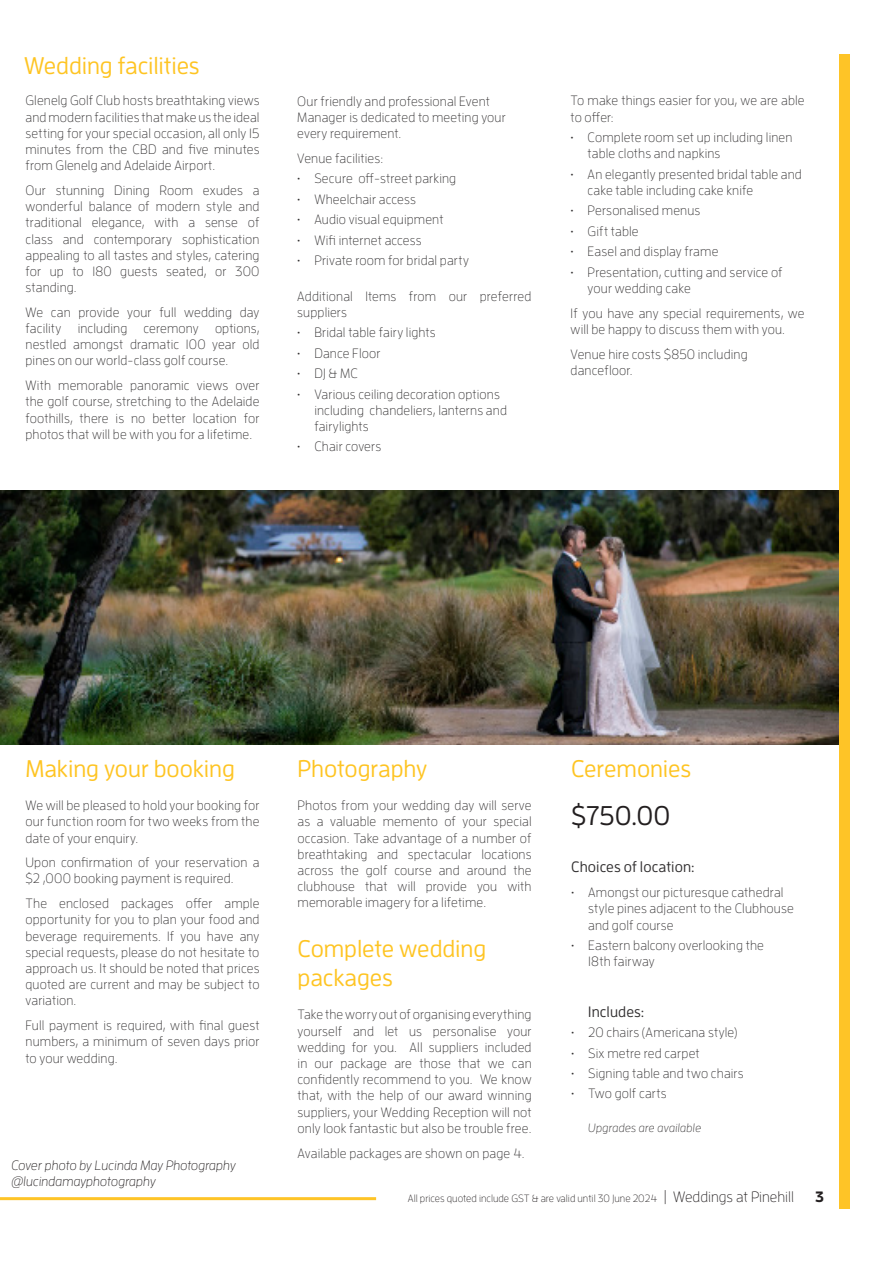
<style>
.page{position:relative;width:893px;height:1263px;background:#fff}
.page>*{position:absolute;margin:0;border:0;box-sizing:border-box;transform-origin:0 0}
.Body_Heading{font:500 27px "Enzo OT";color:#231f20}
.Body_Heading-2{font:500 24px/28.8px "Enzo OT";letter-spacing:-.005em;color:#fec422}
.Body_sub-heading{font:500 15px "Enzo OT";letter-spacing:.005em;color:#312f30}
.t1{font:700 15px "Enzo OT";color:#231f20}
.Body_Text{font:300 13.5px/16.2px "Enzo OT";letter-spacing:.01em;color:#312f30}
.t2{font:italic 300 13.5px "Enzo OT";color:#231f20}
.Bullet_List{font:italic 300 12px "Enzo OT";letter-spacing:.015em;color:#312f30}
.t3{font:300 10.5px "Enzo OT";color:#231f20}
.s1{font-size:15px}
</style>
<div class="page">
<hr style="left:0;top:1197px;width:376px;height:3px;background:#fec427">
<div style="left:839px;top:54px;width:11px;height:1155px;background:#fec427"></div>
<img style="left:0;top:490px;width:839px;height:255px">
<p class="Body_Heading-2" style="left:24px;top:51px;width:177px">Wedding facilities</p>
<p class="Body_Text" style="left:26px;top:92px;width:236px;text-align:justify">Glenelg Golf Club hosts breathtaking views and modern facilities that make us the ideal setting for your special occasion, all only 15 minutes from the CBD and five minutes from Glenelg and Adelaide Airport.</p>
<p class="Body_Text" style="left:26px;top:182px;width:236px;text-align:justify">Our stunning Dining Room exudes a wonderful balance of modern style and traditional elegance, with a sense of class and contemporary sophistication appealing to all tastes and styles, catering for up to 180 guests seated, or 300 standing.</p>
<p class="Body_Text" style="left:26px;top:304px;width:236px;text-align:justify">We can provide your full wedding day facility including ceremony options, nestled amongst dramatic 100 year old pines on our world-class golf course.</p>
<p class="Body_Text" style="left:26px;top:377px;width:236px;text-align:justify">With memorable panoramic views over the golf course, stretching to the Adelaide foothills, there is no better location for photos that will be with you for a lifetime.</p>
<p class="Body_Text" style="left:297px;top:93px;width:210px">Our friendly and professional Event<br>Manager is dedicated to meeting your every requirement.</p>
<p class="Body_Text" style="left:297px;top:150px;width:87px">Venue facilities:</p>
<p class="Body_Text" style="left:297px;top:170px;width:160px">• Secure off-street parking</p>
<p class="Body_Text" style="left:297px;top:191px;width:120px">• Wheelchair access</p>
<p class="Body_Text" style="left:297px;top:211px;width:148px">• Audio visual equipment</p>
<p class="Body_Text" style="left:297px;top:231px;width:126px">• Wifi internet access</p>
<p class="Body_Text" style="left:297px;top:252px;width:173px">• Private room for bridal party</p>
<p class="Body_Text" style="left:297px;top:287px;width:236px">Additional Items from our preferred suppliers</p>
<p class="Body_Text" style="left:297px;top:324px;width:140px">• Bridal table fairy lights</p>
<p class="Body_Text" style="left:297px;top:345px;width:85px">• Dance Floor</p>
<p class="Body_Text" style="left:297px;top:365px;width:62px">• DJ &amp; MC</p>
<p class="Body_Text" style="left:314px;top:385px;width:194px;text-indent:-17px">• Various ceiling decoration options including chandeliers, lanterns and fairylights</p>
<p class="Body_Text" style="left:297px;top:438px;width:85px">• Chair covers</p>
<p class="Body_Text" style="left:571px;top:92px;width:236px">To make things easier for you, we are able to offer:</p>
<p class="Body_Text" style="left:588px;top:129px;width:206px;text-indent:-17px">• Complete room set up including linen table cloths and napkins</p>
<p class="Body_Text" style="left:588px;top:166px;width:216px;text-indent:-17px">• An elegantly presented bridal table and cake table including cake knife</p>
<p class="Body_Text" style="left:571px;top:202px;width:131px">• Personalised menus</p>
<p class="Body_Text" style="left:571px;top:223px;width:70px">• Gift table</p>
<p class="Body_Text" style="left:571px;top:243px;width:149px">• Easel and display frame</p>
<p class="Body_Text" style="left:588px;top:264px;width:197px;text-indent:-17px">• Presentation, cutting and service of your wedding cake</p>
<p class="Body_Text" style="left:571px;top:304px;width:236px">If you have any special requirements, we will be happy to discuss them with you.</p>
<p class="Body_Text" style="left:571px;top:345px;width:178px">Venue hire costs $850 including dancefloor.</p>
<p class="Body_Heading-2" style="left:26px;top:754px;width:211px">Making your booking</p>
<p class="Body_Text" style="left:26px;top:797px;width:236px;text-align:justify">We will be pleased to hold your booking for our function room for two weeks from the date of your enquiry.</p>
<p class="Body_Text" style="left:26px;top:854px;width:236px">Upon confirmation of your reservation a $2 ,000 booking payment is required.</p>
<p class="Body_Text" style="left:26px;top:895px;width:236px;text-align:justify">The enclosed packages offer ample opportunity for you to plan your food and beverage requirements. If you have any special requests, please do not hesitate to approach us. It should be noted that prices quoted are current and may be subject to variation.</p>
<p class="Body_Text" style="left:26px;top:1017px;width:236px;text-align:justify">Full payment is required, with final guest numbers, a minimum of seven days prior to your wedding.</p>
<p class="t2" style="left:12px;top:1157px;width:226px">Cover photo by Lucinda May Photography</p>
<p class="t2" style="left:12px;top:1174px;width:146px">@lucindamayphotography</p>
<p class="Body_Heading-2" style="left:298px;top:754px;width:131px">Photography</p>
<p class="Body_Text" style="left:298px;top:797px;width:236px;text-align:justify">Photos from your wedding day will serve as a valuable memento of your special occasion. Take advantage of a number of breathtaking and spectacular locations across the golf course and around the clubhouse that will provide you with memorable imagery for a lifetime.</p>
<p class="Body_Heading-2" style="left:298px;top:934px;width:190px">Complete wedding packages</p>
<p class="Body_Text" style="left:298px;top:1006px;width:236px;text-align:justify">Take the worry out of organising everything yourself and let us personalise your wedding for you. All suppliers included in our package are those that we can confidently recommend to you. We know that, with the help of our award winning suppliers, your Wedding Reception will not only look fantastic but also be trouble free.</p>
<p class="Body_Text" style="left:298px;top:1144px;width:229px">Available packages are shown on page 4.</p>
<p class="Body_Heading-2" style="left:571px;top:754px;width:121px">Ceremonies</p>
<p class="Body_Heading" style="left:571px;top:799px;width:101px">$750.00</p>
<p class="Body_sub-heading" style="left:571px;top:858px;width:125px">Choices of location:</p>
<p class="Body_Text" style="left:588px;top:884px;width:207px;text-indent:-17px">• Amongst our picturesque cathedral style pines adjacent to the Clubhouse and golf course</p>
<p class="Body_Text" style="left:588px;top:937px;width:177px;text-indent:-17px">• Eastern balcony overlooking the<br>18th fairway</p>
<p class="Body_sub-heading" style="left:588px;top:1003px;width:58px">Includes:</p>
<p class="Body_Text" style="left:571px;top:1024px;width:168px">• 20 chairs (Americana style)</p>
<p class="Body_Text" style="left:571px;top:1044px;width:130px">• Six metre red carpet</p>
<p class="Body_Text" style="left:571px;top:1065px;width:174px">• Signing table and two chairs</p>
<p class="Body_Text" style="left:571px;top:1085px;width:97px">• Two golf carts</p>
<p class="Bullet_List" style="left:588px;top:1120px;width:115px">Upgrades are available</p>
<p class="t3" style="left:408px;top:1192px;width:388px">All prices quoted include GST &amp; are valid until 30 June 2024 <span class="s1">| Weddings at Pinehill</span></p>
<p class="t1" style="left:815px;top:1187px;width:10px">3</p>
</div>
